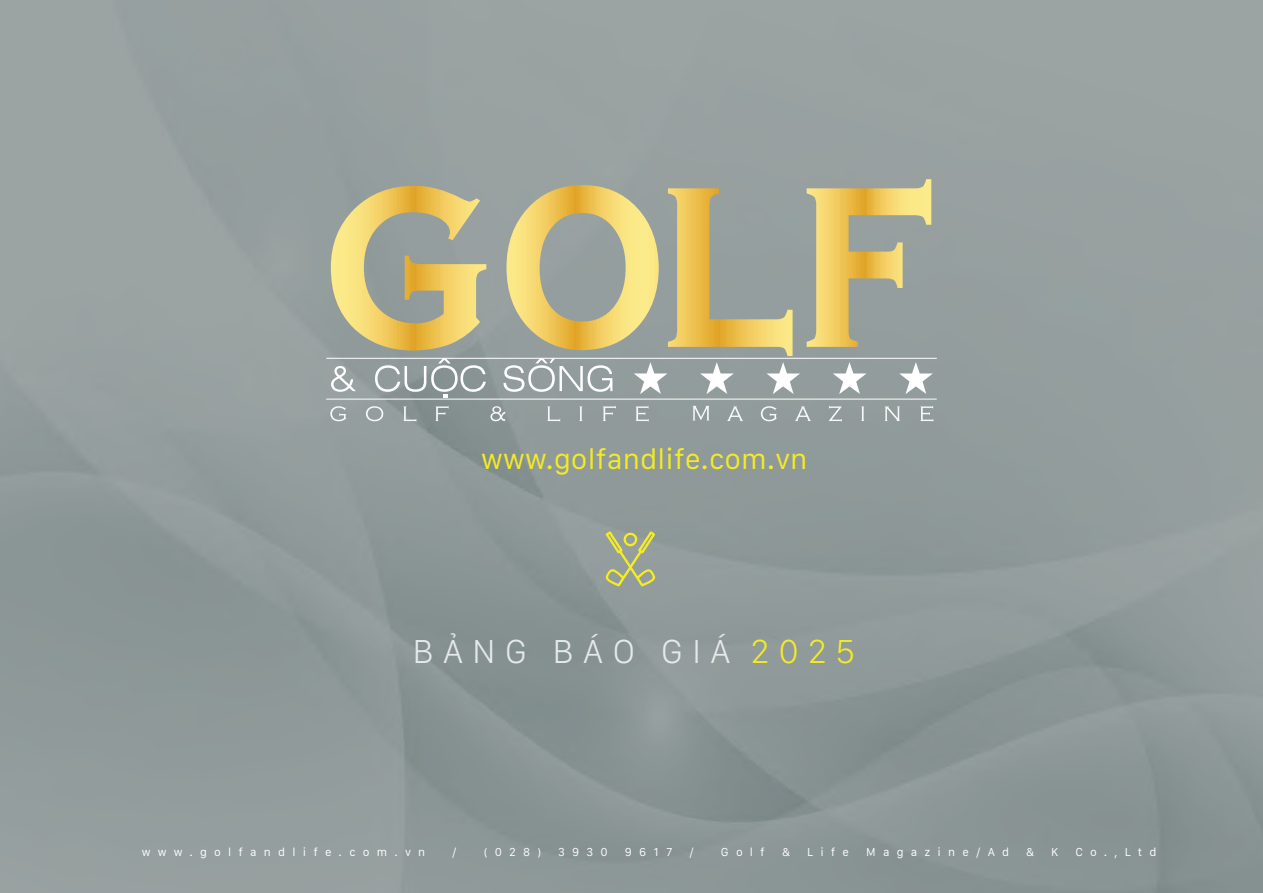
<style>
.page{position:relative;width:1263px;height:893px;background:#fff}
.page>*{position:absolute;margin:0;border:0;box-sizing:border-box;transform-origin:0 0}
.t1{font:300 34.5px "San Francisco Text";letter-spacing:.26em;color:#e6e9e9}
.t2{font:29.55px "San Francisco Text";color:#f4ec22}
.t3{font:12px "San Francisco Text";letter-spacing:.6em;color:#fff}
.s1{color:#f4ec22}
</style>
<div class="page">
<div style="left:0;top:0;width:1263px;height:893px;background:linear-gradient(to right,#929c9c,#919b9b)"></div>
<hr style="left:326px;top:399px;width:611px;height:1px;background:#fff">
<hr style="left:326px;top:358px;width:611px;height:1px;background:#fff">
<svg style="left:634px;top:362px;width:33px;height:32px"></svg>
<svg style="left:700px;top:362px;width:34px;height:32px"></svg>
<svg style="left:766px;top:362px;width:34px;height:32px"></svg>
<svg style="left:833px;top:362px;width:33px;height:32px"></svg>
<svg style="left:899px;top:362px;width:34px;height:32px"></svg>
<svg style="left:331px;top:366px;width:25px;height:26px"></svg>
<svg style="left:503px;top:358px;width:109px;height:34px"></svg>
<svg style="left:375px;top:358px;width:111px;height:40px;background:#9fa8a8"></svg>
<svg style="left:727px;top:406px;width:16px;height:15px"></svg>
<svg style="left:761px;top:406px;width:16px;height:15px"></svg>
<svg style="left:795px;top:406px;width:16px;height:15px"></svg>
<svg style="left:692px;top:406px;width:17px;height:14px"></svg>
<svg style="left:330px;top:406px;width:16px;height:15px"></svg>
<svg style="left:366px;top:406px;width:17px;height:15px"></svg>
<svg style="left:403px;top:406px;width:13px;height:16px"></svg>
<svg style="left:435px;top:406px;width:14px;height:15px"></svg>
<svg style="left:547px;top:406px;width:13px;height:16px"></svg>
<svg style="left:579px;top:406px;width:3px;height:15px"></svg>
<svg style="left:603px;top:406px;width:13px;height:15px"></svg>
<svg style="left:636px;top:406px;width:13px;height:16px"></svg>
<svg style="left:829px;top:406px;width:13px;height:16px"></svg>
<svg style="left:861px;top:406px;width:3px;height:15px"></svg>
<svg style="left:885px;top:406px;width:15px;height:15px"></svg>
<svg style="left:920px;top:406px;width:13px;height:16px"></svg>
<svg style="left:490px;top:406px;width:15px;height:15px"></svg>
<svg style="left:331px;top:179px;width:600px;height:177px;background:#bab286"></svg>
<svg style="left:606px;top:531px;width:49px;height:55px;background:#aab07e"></svg>
<h2 class="t2" style="left:481px;top:440px;width:328px">www.golfandlife.com.vn</h2>
<h1 class="t1" style="left:412px;top:630px;width:444px">BẢNG BÁO GIÁ <span class="s1">2025</span></h1>
<p class="t3" style="left:142px;top:844px;width:285px">www.golfandlife.com.vn</p>
<p class="t3" style="left:452px;top:844px;width:6px">/</p>
<p class="t3" style="left:484px;top:844px;width:59px">(028)</p>
<p class="t3" style="left:558px;top:844px;width:51px">3930</p>
<p class="t3" style="left:625px;top:844px;width:49px">9617</p>
<p class="t3" style="left:689px;top:844px;width:6px">/</p>
<p class="t3" style="left:721px;top:844px;width:45px">Golf</p>
<p class="t3" style="left:782px;top:844px;width:9px">&amp;</p>
<p class="t3" style="left:807px;top:844px;width:44px">Life</p>
<p class="t3" style="left:866px;top:844px;width:144px">Magazine/Ad</p>
<p class="t3" style="left:1026px;top:844px;width:9px">&amp;</p>
<p class="t3" style="left:1051px;top:844px;width:9px">K</p>
<p class="t3" style="left:1075px;top:844px;width:82px">Co.,Ltd</p>
</div>
